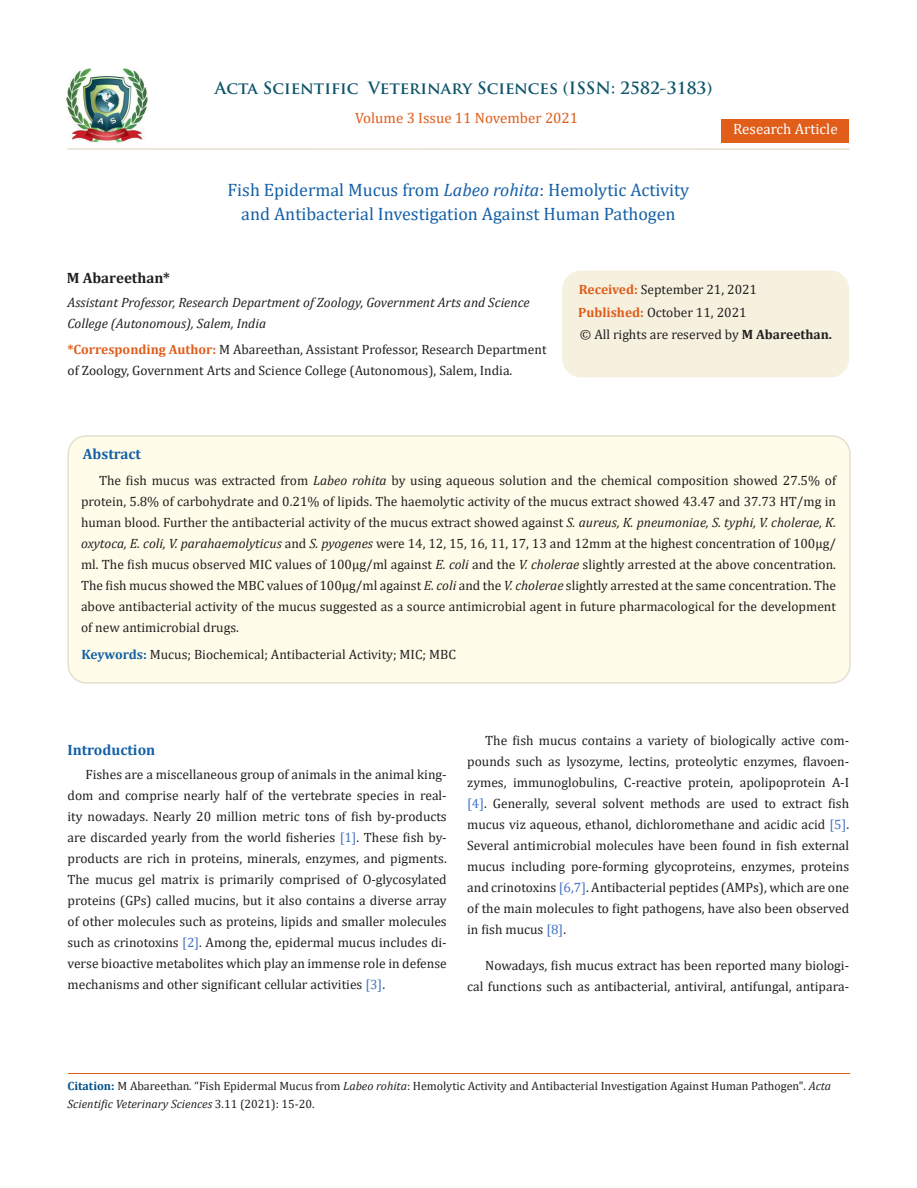
<style>
.page{position:relative;width:917px;height:1188px;background:#fff}
.page>*{position:absolute;margin:0;border:0;box-sizing:border-box;transform-origin:0 0}
.t1{font:18px/24px "Cambria";color:#1560a6;text-align:center}
.t2{font:700 16.5px "Trajan Pro";color:#0e546a}
.t3{font:15px "Cambria";color:#e05d1a}
.t4{font:700 15px "Cambria";color:#1560a6}
.t5{font:15px "Cambria";color:#fff}
.t6{font:700 15px "Cambria";color:#231f20}
.t7{font:13.5px/21px "Cambria";color:#231f20;text-align:justify}
.t8{font:italic 13.5px/21px "Cambria";color:#231f20}
.t9{font:12px/18px "Cambria";color:#231f20}
.s1{font-style:italic}
.s2{font-weight:700;color:#e05d1a}
.s3{font-weight:700}
.s4{font-weight:700;color:#1560a6}
.s5{color:#4472c4}
.s6{font-weight:700;color:#035089}
</style>
<div class="page">
<img style="left:67px;top:68px;width:80px;height:74px">
<div style="left:721px;top:119px;width:128px;height:23px;background:#e05d1a"></div>
<div style="left:563px;top:271px;width:285px;height:106px;background:#f6f0df;border-radius:18px"></div>
<div style="left:562px;top:271px;width:287px;height:106px;border:2px solid #f6f0df;border-radius:18px"></div>
<div style="left:68px;top:436px;width:781px;height:247px;background:#fffde9;border-radius:18px"></div>
<div style="left:67px;top:435px;width:783px;height:249px;border:2px solid #e5dfce;border-radius:18px"></div>
<hr style="left:68px;top:1073px;width:781px;height:1px;background:#e05d1a">
<hr style="left:67px;top:148px;width:782px;height:2px;background:#e5dfce">
<p class="t2" style="left:215px;top:77px;width:499px">Acta Scientific Veterinary Sciences (ISSN: 2582-3183)</p>
<p class="t3" style="left:355px;top:109px;width:224px">Volume 3 Issue 11 November 2021</p>
<p class="t1" style="left:227px;top:178px;width:463px">Fish Epidermal Mucus from <span class="s1">Labeo rohita</span>: Hemolytic Activity and Antibacterial Investigation Against Human Pathogen</p>
<p class="t5" style="left:733px;top:120px;width:106px">Research Article</p>
<p class="t6" style="left:67px;top:267px;width:105px">M Abareethan*</p>
<p class="t8" style="left:67px;top:291px;width:463px">Assistant Professor, Research Department of Zoology, Government Arts and Science<br>College (Autonomous), Salem, India</p>
<p class="t7" style="left:67px;top:339px;width:480px"><span class="s2">*Corresponding Author:</span> M Abareethan, Assistant Professor, Research Department of Zoology, Government Arts and Science College (Autonomous), Salem, India.</p>
<p class="t7" style="left:579px;top:279px;width:180px"><span class="s2">Received:</span> September 21, 2021</p>
<p class="t7" style="left:578px;top:302px;width:170px"><span class="s2">Published:</span> October 11, 2021</p>
<p class="t7" style="left:580px;top:324px;width:254px">© All rights are reserved by <span class="s3">M Abareethan.</span></p>
<p class="t4" style="left:83px;top:444px;width:60px">Abstract</p>
<p class="t7" style="left:81px;top:470px;width:756px;text-indent:18px">The fish mucus was extracted from <span class="s1">Labeo rohita</span> by using aqueous solution and the chemical composition showed 27.5% of protein, 5.8% of carbohydrate and 0.21% of lipids. The haemolytic activity of the mucus extract showed 43.47 and 37.73 HT/mg in human blood. Further the antibacterial activity of the mucus extract showed against <span class="s1">S. aureus, K. pneumoniae, S. typhi, V. cholerae, K. oxytoca, E. coli, V. parahaemolyticus</span> and <span class="s1">S. pyogenes</span> were 14, 12, 15, 16, 11, 17, 13 and 12mm at the highest concentration of 100µg/ ml. The fish mucus observed MIC values of 100µg/ml against <span class="s1">E. coli</span> and the <span class="s1">V. cholerae</span> slightly arrested at the above concentration.<br>The fish mucus showed the MBC values of 100µg/ml against <span class="s1">E. coli</span> and the <span class="s1">V. cholerae</span> slightly arrested at the same concentration. The above antibacterial activity of the mucus suggested as a source antimicrobial agent in future pharmacological for the development of new antimicrobial drugs.</p>
<p class="t7" style="left:82px;top:644px;width:376px"><span class="s4">Keywords:</span> Mucus; Biochemical; Antibacterial Activity; MIC; MBC</p>
<p class="t4" style="left:67px;top:739px;width:89px">Introduction</p>
<p class="t7" style="left:67px;top:764px;width:381px;text-indent:18px">Fishes are a miscellaneous group of animals in the animal king&shy;dom and comprise nearly half of the vertebrate species in real&shy;ity nowadays. Nearly 20 million metric tons of fish by-products are discarded yearly from the world fisheries <span class="s5">[1]</span>. These fish by&shy;products are rich in proteins, minerals, enzymes, and pigments.<br>The mucus gel matrix is primarily comprised of O-glycosylated proteins (GPs) called mucins, but it also contains a diverse array of other molecules such as proteins, lipids and smaller molecules such as crinotoxins <span class="s5">[2]</span>. Among the, epidermal mucus includes di&shy;verse bioactive metabolites which play an immense role in defense mechanisms and other significant cellular activities <span class="s5">[3]</span>.</p>
<p class="t7" style="left:467px;top:730px;width:383px;text-indent:18px">The fish mucus contains a variety of biologically active com&shy;pounds such as lysozyme, lectins, proteolytic enzymes, flavoen&shy;zymes, immunoglobulins, C-reactive protein, apolipoprotein A-I <span class="s5">[4]</span>. Generally, several solvent methods are used to extract fish mucus viz aqueous, ethanol, dichloromethane and acidic acid <span class="s5">[5]</span>.<br>Several antimicrobial molecules have been found in fish external mucus including pore-forming glycoproteins, enzymes, proteins and crinotoxins <span class="s5">[6,7]</span>. Antibacterial peptides (AMPs), which are one of the main molecules to fight pathogens, have also been observed in fish mucus <span class="s5">[8]</span>.</p>
<p class="t7" style="left:467px;top:955px;width:383px;text-align:right">Nowadays, fish mucus extract has been reported many biologi&shy;cal functions such as antibacterial, antiviral, antifungal, antipara-</p>
<p class="t9" style="left:68px;top:1077px;width:765px"><span class="s6">Citation:</span> M Abareethan<span class="s1">.</span> “Fish Epidermal Mucus from <span class="s1">Labeo rohita</span>: Hemolytic Activity and Antibacterial Investigation Against Human Pathogen". <span class="s1">Acta<br>Scientific Veterinary Sciences</span> 3.11 (2021): 15-20.</p>
</div>
